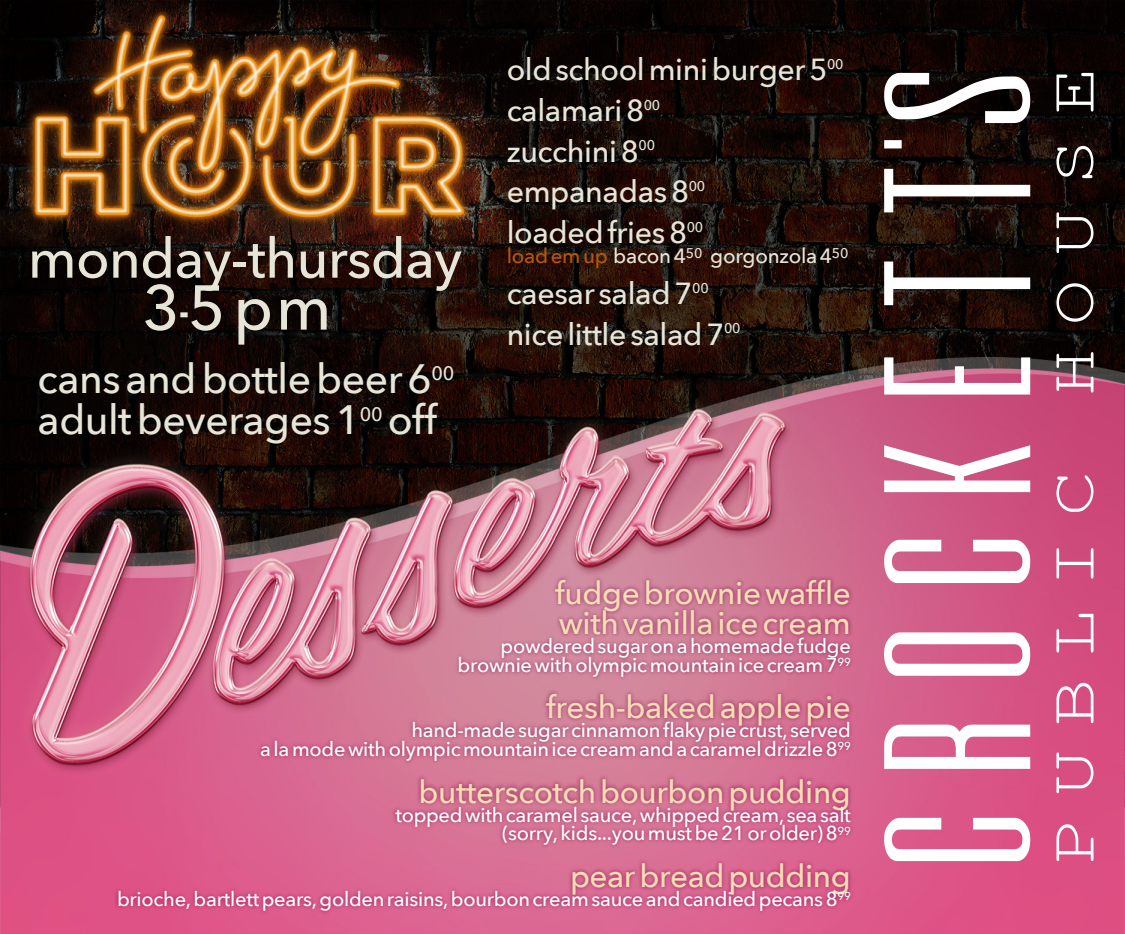
<style>
.page{position:relative;width:1125px;height:934px;background:#fff}
.page>*{position:absolute;margin:0;border:0;box-sizing:border-box;transform-origin:0 0}
.t1{font:500 62.5px "Avenir Next";color:#e7e5d8}
.t2{font:500 55px "Avenir Next";letter-spacing:-.015em;color:#e7e5d8}
.t3{font:500 41px/41px "Avenir Next";letter-spacing:-.015em;color:#e7e5d8}
.t4{font:500 31.5px/30.2px "Avenir Next";letter-spacing:-.01em;color:#f9dcb5}
.t5{font:500 30.5px/40.8px "Avenir Next";letter-spacing:-.015em;color:#e7e5d8}
.t6{font:500 20.75px "Avenir Next";letter-spacing:-.015em;color:#e7e5d8}
.t7{font:500 20px/19px "Avenir Next";letter-spacing:-.015em;color:#fff;text-align:right}
.s1{color:#b65709}
</style>
<div class="page">
<img style="left:0;top:0;width:1125px;height:934px">
<svg style="left:884px;top:73px;width:210px;height:788px"></svg>
<img style="left:451px;top:570px;width:407px;height:115px">
<img style="left:389px;top:772px;width:469px;height:81px">
<img style="left:254px;top:685px;width:604px;height:87px">
<img style="left:111px;top:853px;width:747px;height:68px">
<h2 class="t2" style="left:28px;top:212px;width:436px">monday-thursday</h2>
<h1 class="t1" style="left:143px;top:255px;width:190px">3-5 pm</h1>
<h3 class="t3" style="left:38px;top:356px;width:418px">cans and bottle beer 6<sup>00 </sup>adult beverages 1<sup>00</sup> off</h3>
<h3 class="t5" style="left:507px;top:48px;width:338px">old school mini burger 5<sup>00 </sup>calamari 8<sup>00<br></sup>zucchini 8<sup>00<br></sup>empanadas 8<sup>00<br></sup>loaded fries 8<sup>00</sup></h3>
<p class="t6" style="left:507px;top:238px;width:343px"><span class="s1">load em up</span> bacon 4<sup>50</sup> gorgonzola 4<sup>50</sup></p>
<h3 class="t5" style="left:507px;top:272px;width:235px">caesar salad 7<sup>00 </sup>nice little salad 7<sup>00</sup></h3>
<h3 class="t4" style="left:555px;top:576px;width:297px">fudge brownie waffle with vanilla ice cream</h3>
<p class="t7" style="left:457px;top:636px;width:395px">powdered sugar on a homemade fudge brownie with olympic mountain ice cream 7<sup>99</sup></p>
<h3 class="t4" style="left:546px;top:691px;width:306px">fresh-baked apple pie</h3>
<p class="t7" style="left:260px;top:720px;width:592px">hand-made sugar cinnamon flaky pie crust, served<br>a la mode with olympic mountain ice cream and a caramel drizzle 8<sup>99</sup></p>
<h3 class="t4" style="left:419px;top:775px;width:434px">butterscotch bourbon pudding</h3>
<p class="t7" style="left:395px;top:804px;width:457px">topped with caramel sauce, whipped cream, sea salt (sorry, kids...you must be 21 or older) 8<sup>99</sup></p>
<h3 class="t4" style="left:570px;top:860px;width:282px">pear bread pudding</h3>
<p class="t7" style="left:117px;top:889px;width:735px">brioche, bartlett pears, golden raisins, bourbon cream sauce and candied pecans 8<sup>99</sup></p>
</div>
